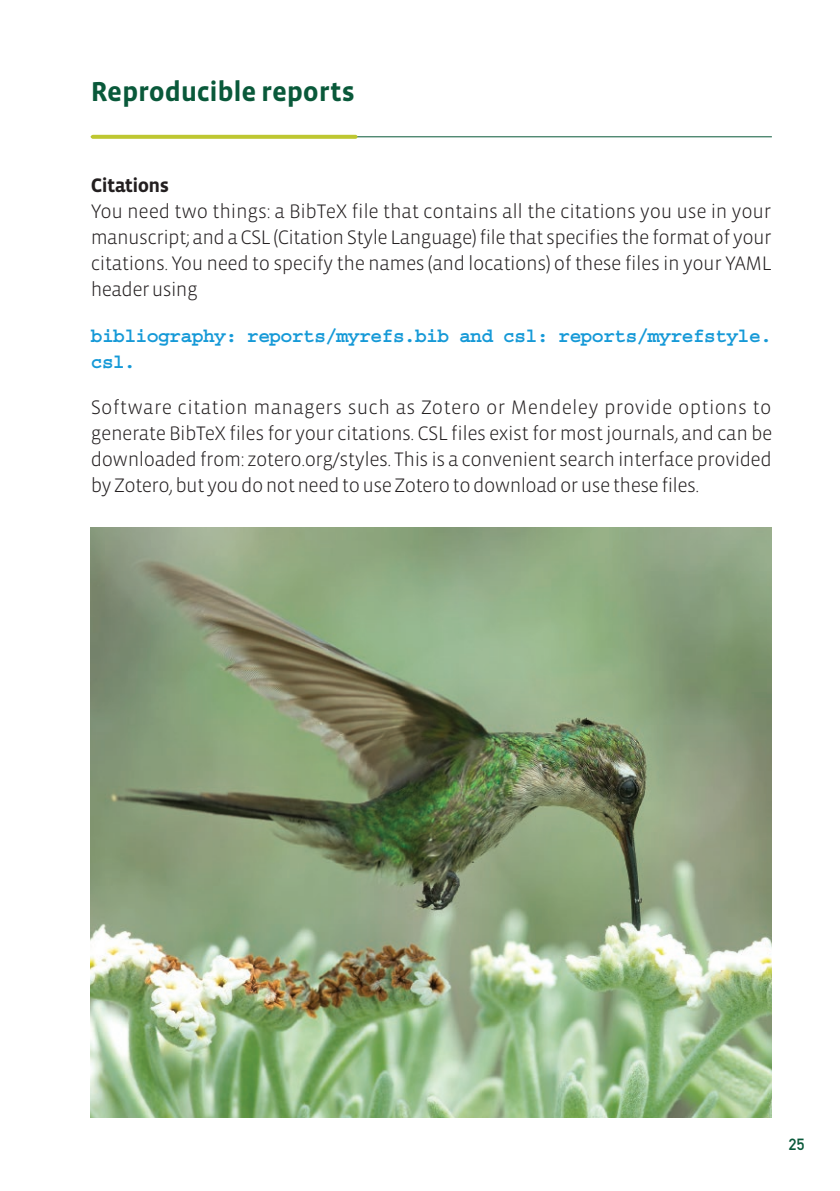
<style>
.page{position:relative;width:840px;height:1191px;background:#fff}
.page>*{position:absolute;margin:0;border:0;box-sizing:border-box;transform-origin:0 0}
.t1{font:700 28px "Vista Sans";letter-spacing:-.01em;color:#09593a}
.t2{font:300 20px/26px "Vista Sans";letter-spacing:-.03em;color:#231f20;text-align:justify}
.t3{font:700 20px/26px "Courier";letter-spacing:-.04em;color:#1599d7}
.t4{font:700 20px "Vista Sans";letter-spacing:-.03em;color:#231f20}
.t5{font:16px "DIN Mittelschrift Std";color:#09593a}
</style>
<div class="page">
<hr style="left:91px;top:136px;width:680px;height:1px;background:#09593a">
<svg style="left:93px;top:135px;width:262px;height:4px"></svg>
<img style="left:91px;top:527px;width:680px;height:590px">
<h1 class="t1" style="left:91px;top:78px;width:265px">Reproducible reports</h1>
<p class="t4" style="left:91px;top:175px;width:80px">Citations</p>
<p class="t2" style="left:91px;top:198px;width:682px">You need two things: a BibTeX file that contains all the citations you use in your manuscript; and a CSL (Citation Style Language) file that specifies the format of your citations. You need to specify the names (and locations) of these files in your YAML header using</p>
<p class="t3" style="left:91px;top:323px;width:682px">bibliography: reports/myrefs.bib and csl: reports/myrefstyle. csl.</p>
<p class="t2" style="left:91px;top:394px;width:682px">Software citation managers such as Zotero or Mendeley provide options to generate BibTeX files for your citations. CSL files exist for most journals, and can be downloaded from: zotero.org/styles. This is a convenient search interface provided by Zotero, but you do not need to use Zotero to download or use these files.</p>
<p class="t5" style="left:788px;top:1134px;width:17px">25</p>
</div>
